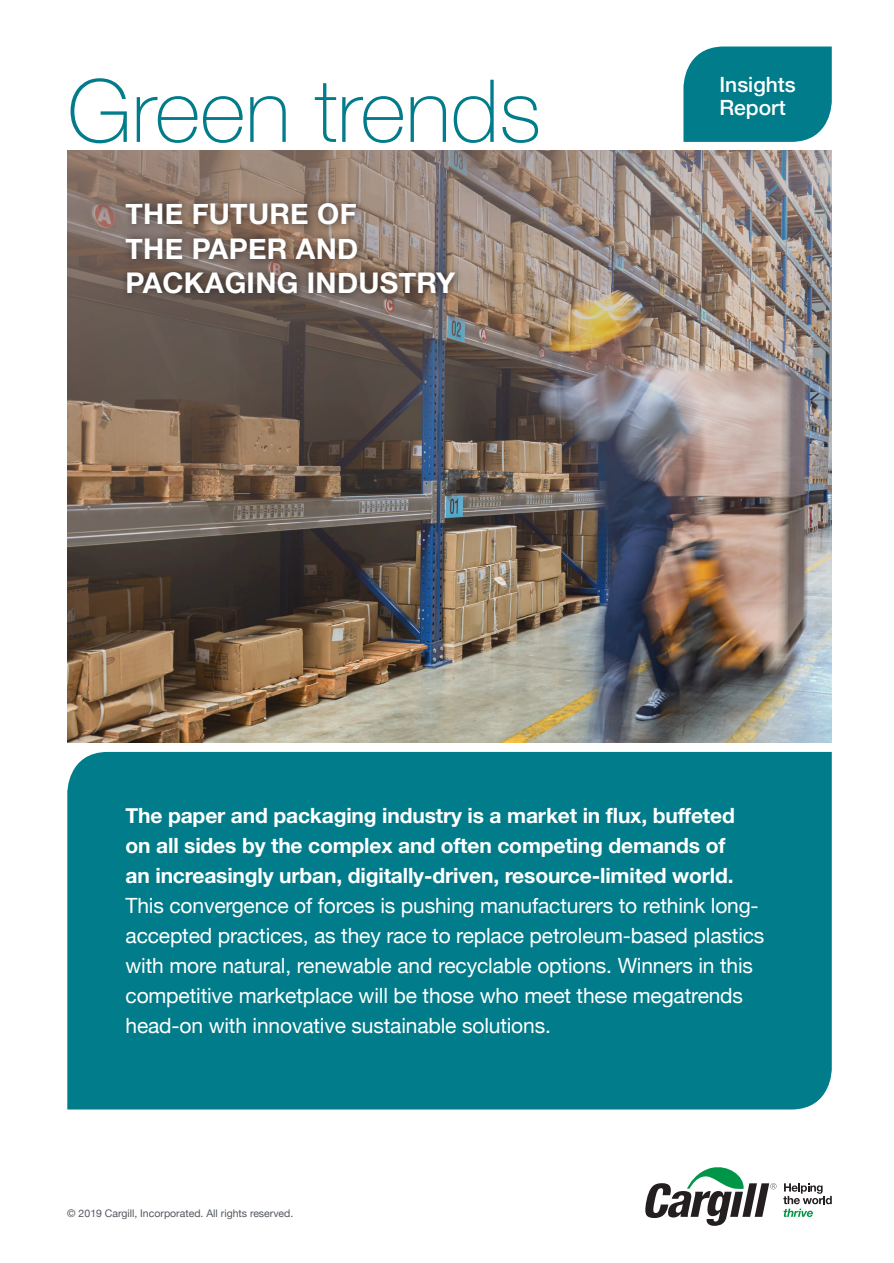
<style>
.page{position:relative;width:894px;height:1263px;background:#fff}
.page>*{position:absolute;margin:0;border:0;box-sizing:border-box;transform-origin:0 0}
.t1{font:100 87px "Helvetica Neue";color:#007c8a}
.t2{font:700 28.5px/34.5px "Helvetica Neue";letter-spacing:.01em;color:#fff}
.t3{font:21px/30px "Helvetica Neue";letter-spacing:-.01em;color:#fff}
.t4{font:500 21px "Helvetica Neue";color:#fff}
.FOOTNOTES{font:10.5px "Helvetica Neue";color:#535860}
.s1{font-weight:700}
</style>
<div class="page">
<img style="left:67px;top:150px;width:764px;height:592px">
<svg style="left:645px;top:1167px;width:131px;height:58px"></svg>
<svg style="left:783px;top:1183px;width:48px;height:34px"></svg>
<svg style="left:683px;top:46px;width:148px;height:96px;background:#0d8390"></svg>
<div style="left:67px;top:752px;width:764px;height:357px;background:#007c8a"></div>
<div style="left:119px;top:196px;width:344px;height:107px;background:#231f20;opacity:.75"></div>
<p class="t1" style="left:67px;top:45px;width:475px">Green trends</p>
<p class="t2" style="left:125px;top:198px;width:331px">THE FUTURE OF<br>THE PAPER AND<br>PACKAGING INDUSTRY</p>
<p class="t4" style="left:719px;top:68px;width:78px">Insights</p>
<p class="t4" style="left:719px;top:90px;width:68px">Report</p>
<p class="t3" style="left:125px;top:802px;width:640px"><span class="s1">The paper and packaging industry is a market in flux, buffeted on all sides by the complex and often competing demands of<br>an increasingly urban, digitally-driven, resource-limited world.<br></span>This convergence of forces is pushing manufacturers to rethink long&shy;accepted practices, as they race to replace petroleum-based plastics with more natural, renewable and recyclable options. Winners in this competitive marketplace will be those who meet these megatrends head-on with innovative sustainable solutions.</p>
<p class="FOOTNOTES" style="left:67px;top:1205px;width:227px">© 2019 Cargill, Incorporated. All rights reserved.</p>
</div>
